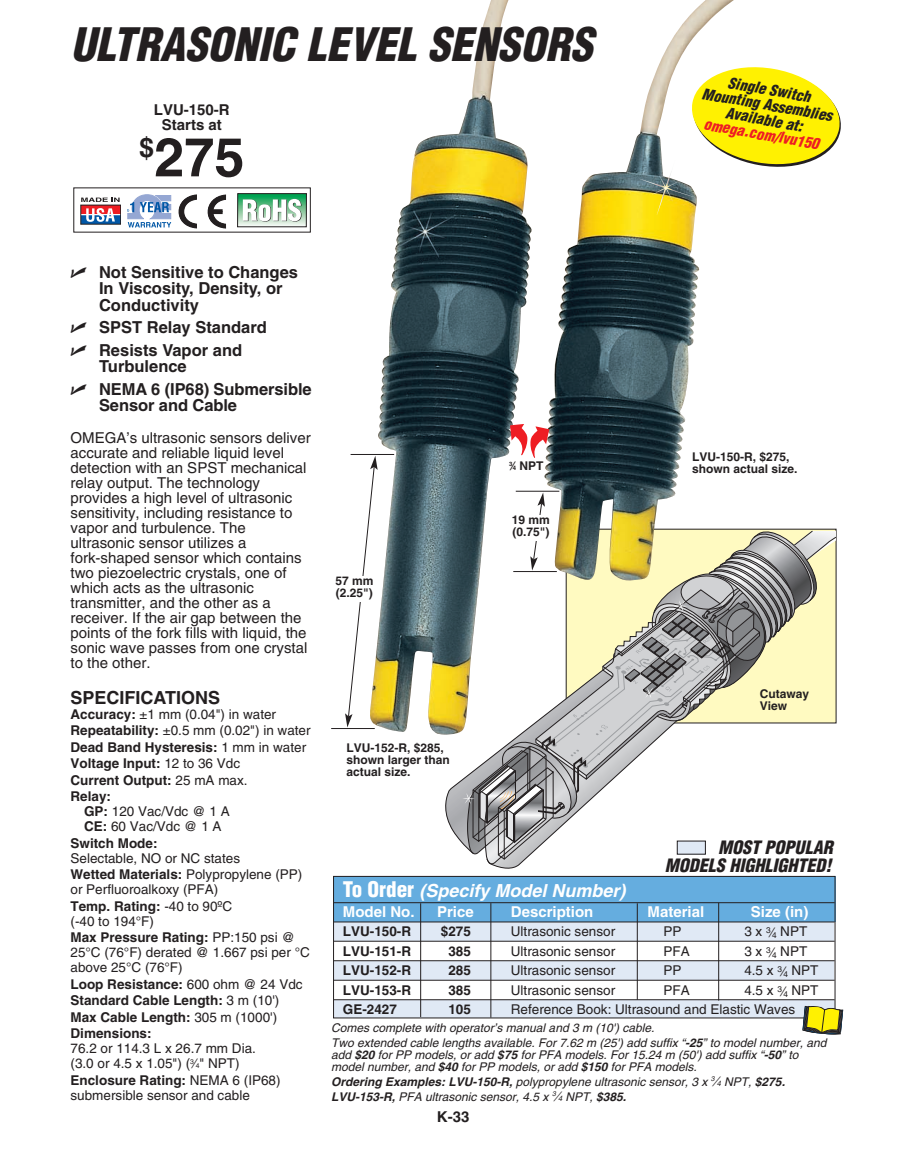
<style>
.page{position:relative;width:905px;height:1168px;background:#fff}
.page>*{position:absolute;margin:0;border:0;box-sizing:border-box;transform-origin:0 0}
.t1{font:700 54px "Helvetica";color:#231f20}
.t2{font:italic 900 condensed 45px "Helvetica";color:#231f20}
.t3{font:italic 900 condensed 18px/18px "Helvetica";color:#231f20;text-align:right}
.t4{font:italic 700 18px "Helvetica";color:#fff}
.t5{font:700 18px "Helvetica";color:#231f20}
.t6{font:700 16.5px/16.5px "Helvetica";color:#231f20}
.t7{font:15px/15px "Helvetica";color:#231f20}
.t8{font:italic 900 condensed 15px/15px "Helvetica";color:#231f20;text-align:center}
.t9{font:700 15px "Helvetica";color:#fff}
.t10{font:700 15px/15px "Helvetica";color:#231f20;text-align:center}
.t11{font:italic 900 condensed 15px "Helvetica";color:#ee1d23}
.t12{font:13.5px/15px "Helvetica";color:#231f20}
.t13{font:700 13.5px/16.5px "Helvetica";color:#231f20}
.t14{font:italic 12px/15px "Helvetica";color:#231f20}
.t15{font:700 12px/12px "Helvetica";color:#231f20}
.s1{font-family:"Universal Newswith Comm Pi";font-weight:400}
.s2{font-weight:400}
.s3{font-weight:700}
.s4{font-size:6.75px}
.s5{font-size:6px}
.s6{font-weight:900;font-style:normal;font-stretch:condensed;font-size:21px}
.s7{font-size:13.5px}
.s8{font-size:7.5px}
</style>
<div class="page">
<div style="left:333px;top:961px;width:501px;height:19px;background:#e0e9f5"></div>
<div style="left:334px;top:1000px;width:500px;height:17px;background:#e0e9f5"></div>
<div style="left:333px;top:921px;width:501px;height:20px;background:#e0e9f5"></div>
<img style="left:377px;top:0;width:357px;height:735px">
<div style="left:333px;top:876px;width:502px;height:46px;background:#65addf"></div>
<div style="left:333px;top:876px;width:502px;height:142px;border:1px solid #231f20"></div>
<hr style="left:334px;top:902px;width:500px;height:1px;background:#231f20">
<hr style="left:334px;top:921px;width:500px;height:1px;background:#231f20">
<hr style="left:334px;top:941px;width:500px;height:1px;background:#231f20">
<hr style="left:334px;top:960px;width:500px;height:1px;background:#231f20">
<hr style="left:334px;top:980px;width:500px;height:1px;background:#231f20">
<hr style="left:334px;top:999px;width:500px;height:1px;background:#231f20">
<hr style="left:420px;top:903px;width:1px;height:114px;background:#231f20">
<hr style="left:490px;top:903px;width:1px;height:114px;background:#231f20">
<hr style="left:637px;top:903px;width:1px;height:97px;background:#231f20">
<hr style="left:718px;top:903px;width:1px;height:97px;background:#231f20">
<svg style="left:802px;top:1005px;width:41px;height:30px"></svg>
<svg style="left:178px;top:195px;width:48px;height:33px"></svg>
<div style="left:209px;top:209px;width:14px;height:5px;background:#231f20"></div>
<svg style="left:127px;top:194px;width:44px;height:33px"></svg>
<div style="left:81px;top:205px;width:40px;height:10px;background:#ee1d23"></div>
<div style="left:81px;top:215px;width:40px;height:9px;background:#0157a6"></div>
<hr style="left:81px;top:214px;width:40px;height:1px;background:#fff">
<svg style="left:86px;top:208px;width:29px;height:14px"></svg>
<svg style="left:81px;top:198px;width:39px;height:4px"></svg>
<svg style="left:239px;top:195px;width:66px;height:30px"></svg>
<div style="left:237px;top:193px;width:70px;height:34px;border:1px solid #231f20"></div>
<svg style="left:243px;top:199px;width:59px;height:23px"></svg>
<svg style="left:510px;top:424px;width:39px;height:34px"></svg>
<svg style="left:688px;top:62px;width:153px;height:110px"></svg>
<hr style="left:515px;top:491px;width:44px;height:1px;background:#231f20">
<svg style="left:445px;top:492px;width:390px;height:376px"></svg>
<hr style="left:350px;top:454px;width:44px;height:1px;background:#231f20">
<hr style="left:331px;top:728px;width:44px;height:1px;background:#231f20">
<svg style="left:345px;top:456px;width:32px;height:271px"></svg>
<div style="left:508px;top:516px;width:46px;height:25px;background:#fff"></div>
<div style="left:331px;top:576px;width:46px;height:26px;background:#fff"></div>
<img style="left:637px;top:160px;width:58px;height:56px">
<h2 class="t2" style="left:71px;top:27px;width:532px">ULTRASONIC LEVEL SENSORS</h2>
<p class="t10" style="left:154px;top:103px;width:77px">LVU-150-R<br>Starts at</p>
<h1 class="t1" style="left:139px;top:138px;width:107px"><sup>$</sup>275</h1>
<p class="t8" style="left:705px;top:72px;width:134px;rotate:10deg">Single Switch<br>Mounting Assemblies<br>Available at:</p>
<p class="t11" style="left:705px;top:118px;width:118px;rotate:10deg">omega.com/lvu150</p>
<p class="t6" style="left:99px;top:265px;width:200px;text-indent:-29px"><span class="s1">-</span> Not Sensitive to Changes<br>In Viscosity, Density, or<br>Conductivity</p>
<p class="t6" style="left:71px;top:321px;width:198px"><span class="s1">-</span> SPST Relay Standard</p>
<p class="t6" style="left:99px;top:343px;width:145px;text-indent:-29px"><span class="s1">-</span> Resists Vapor and<br>Turbulence</p>
<p class="t6" style="left:99px;top:382px;width:214px;text-indent:-29px"><span class="s1">-</span> NEMA 6 (IP68) Submersible<br>Sensor and Cable</p>
<p class="t7" style="left:71px;top:431px;width:242px">OMEGA’s ultrasonic sensors deliver accurate and reliable liquid level detection with an SPST mechanical relay output. The technology provides a high level of ultrasonic sensitivity, including resistance to vapor and turbulence. The ultrasonic sensor utilizes a fork-shaped sensor which contains two piezoelectric crystals, one of which acts as the ultrasonic transmitter, and the other as a receiver. If the air gap between the points of the fork fills with liquid, the sonic wave passes from one crystal to the other.</p>
<h3 class="t5" style="left:71px;top:691px;width:151px">SPECIFICATIONS</h3>
<p class="t13" style="left:71px;top:707px;width:241px">Accuracy: <span class="s2">±1 mm (0.04") in water<br></span>Repeatability: <span class="s2">±0.5 mm (0.02") in water<br></span>Dead Band Hysteresis: <span class="s2">1 mm in water<br></span>Voltage Input: <span class="s2">12 to 36 Vdc<br></span>Current Output: <span class="s2">25 mA max.<br></span>Relay:</p>
<p class="t12" style="left:84px;top:805px;width:147px"><span class="s3">GP:</span> 120 Vac/Vdc @ 1 A<br><span class="s3">CE:</span> 60 Vac/Vdc @ 1 A</p>
<p class="t13" style="left:71px;top:836px;width:88px">Switch Mode:</p>
<p class="t12" style="left:71px;top:851px;width:233px;line-height:16.5px">Selectable, NO or NC states<br><span class="s3">Wetted Materials:</span> Polypropylene (PP)</p>
<p class="t12" style="left:71px;top:882px;width:163px;line-height:16.5px">or Perfluoroalkoxy (PFA)<br><span class="s3">Temp. Rating:</span> -40 to 90ºC</p>
<p class="t12" style="left:71px;top:914px;width:226px;line-height:16.5px">(-40 to 194°F)<br><span class="s3">Max Pressure Rating:</span> PP:150 psi @</p>
<p class="t12" style="left:71px;top:946px;width:241px">25°C (76°F) derated @ 1.667 psi per °C above 25°C (76°F)</p>
<p class="t13" style="left:71px;top:977px;width:233px">Loop Resistance: <span class="s2">600 ohm @ 24 Vdc<br></span>Standard Cable Length: <span class="s2">3 m (10')<br></span>Max Cable Length: <span class="s2">305 m (1000')<br></span>Dimensions:</p>
<p class="t12" style="left:71px;top:1042px;width:187px">76.2 or 114.3 L x 26.7 mm Dia. (3.0 or 4.5 x 1.05") (<sup>3</sup>⁄<span class="s4">4</span>" NPT)</p>
<p class="t12" style="left:71px;top:1074px;width:211px"><span class="s3">Enclosure Rating:</span> NEMA 6 (IP68) submersible sensor and cable</p>
<p class="t15" style="left:335px;top:575px;width:40px">57 mm (2.25")</p>
<p class="t15" style="left:346px;top:742px;width:105px">LVU-152-R, $285, shown larger than actual size.</p>
<p class="t15" style="left:509px;top:461px;width:36px"><sup>3</sup>⁄<span class="s5">4</span> NPT</p>
<p class="t15" style="left:512px;top:515px;width:40px">19 mm (0.75")</p>
<p class="t15" style="left:692px;top:452px;width:107px">LVU-150-R, $275, shown actual size.</p>
<p class="t15" style="left:760px;top:689px;width:51px">Cutaway<br>View</p>
<h3 class="t3" style="left:664px;top:840px;width:173px">MOST POPULAR<br>MODELS HIGHLIGHTED!</h3>
<h3 class="t4" style="left:343px;top:884px;width:288px"><span class="s6">To O r d e r</span> (Specify Model Number)</h3>
<p class="t9" style="left:343px;top:906px;width:73px">Model No.</p>
<p class="t9" style="left:437px;top:906px;width:38px">Price</p>
<p class="t9" style="left:511px;top:906px;width:84px">Description</p>
<p class="t9" style="left:647px;top:906px;width:58px">Material</p>
<p class="t9" style="left:750px;top:906px;width:59px">Size (in)</p>
<p class="t13" style="left:343px;top:925px;width:70px">LVU-150-R</p>
<p class="t13" style="left:441px;top:925px;width:32px">$275</p>
<p class="t12" style="left:511px;top:925px;width:106px">Ultrasonic sensor</p>
<p class="t12" style="left:663px;top:925px;width:20px">PP</p>
<p class="t12" style="left:744px;top:925px;width:64px">3 x <sup>3</sup>⁄<sub>4</sub> NPT</p>
<p class="t13" style="left:343px;top:944px;width:70px">LVU-151-R</p>
<p class="t13" style="left:448px;top:944px;width:24px">385</p>
<p class="t12" style="left:511px;top:945px;width:106px">Ultrasonic sensor</p>
<p class="t12" style="left:663px;top:945px;width:28px">PFA</p>
<p class="t12" style="left:744px;top:945px;width:64px">3 x <sup>3</sup>⁄<sub>4</sub> NPT</p>
<p class="t13" style="left:343px;top:964px;width:70px">LVU-152-R</p>
<p class="t13" style="left:448px;top:964px;width:24px">285</p>
<p class="t12" style="left:511px;top:964px;width:106px">Ultrasonic sensor</p>
<p class="t12" style="left:663px;top:964px;width:20px">PP</p>
<p class="t12" style="left:744px;top:964px;width:76px">4.5 x <sup>3</sup>⁄<sub>4</sub> NPT</p>
<p class="t13" style="left:343px;top:983px;width:70px">LVU-153-R</p>
<p class="t13" style="left:448px;top:983px;width:24px">385</p>
<p class="t12" style="left:511px;top:984px;width:106px">Ultrasonic sensor</p>
<p class="t12" style="left:663px;top:984px;width:28px">PFA</p>
<p class="t12" style="left:744px;top:984px;width:76px">4.5 x <sup>3</sup>⁄<sub>4</sub> NPT</p>
<p class="t13" style="left:343px;top:1003px;width:56px">GE-2427</p>
<p class="t13" style="left:448px;top:1003px;width:24px">105</p>
<p class="t12" style="left:511px;top:1003px;width:286px">Reference Book: Ultrasound and Elastic Waves</p>
<p class="t14" style="left:331px;top:1021px;width:499px">Comes complete with operator’s manual and 3 m (10') cable.<br>Two extended cable lengths available. For 7.62 m (25') add suffix “<span class="s3">-25</span>” to model number, and</p>
<p class="t14" style="left:331px;top:1050px;width:471px;line-height:12px">add <span class="s3">$20</span> for PP models, or add <span class="s3">$75</span> for PFA models. For 15.24 m (50') add suffix “<span class="s3">-50</span>” to model number, and <span class="s3">$40</span> for PP models, or add <span class="s3">$150</span> for PFA models.</p>
<p class="t14" style="left:331px;top:1075px;width:457px"><span class="s3">Ordering Examples: LVU-150-R,</span> polypropylene ultrasonic sensor, 3 x <sup>3</sup><span class="s7">⁄</span><span class="s8">4</span> NPT, <span class="s3">$275.<br>LVU-153-R,</span> PFA ultrasonic sensor, 4.5 x <sup>3</sup><span class="s7">⁄</span><span class="s8">4</span> NPT, <span class="s3">$385.</span></p>
<p class="t10" style="left:437px;top:1110px;width:34px">K-33</p>
</div>
